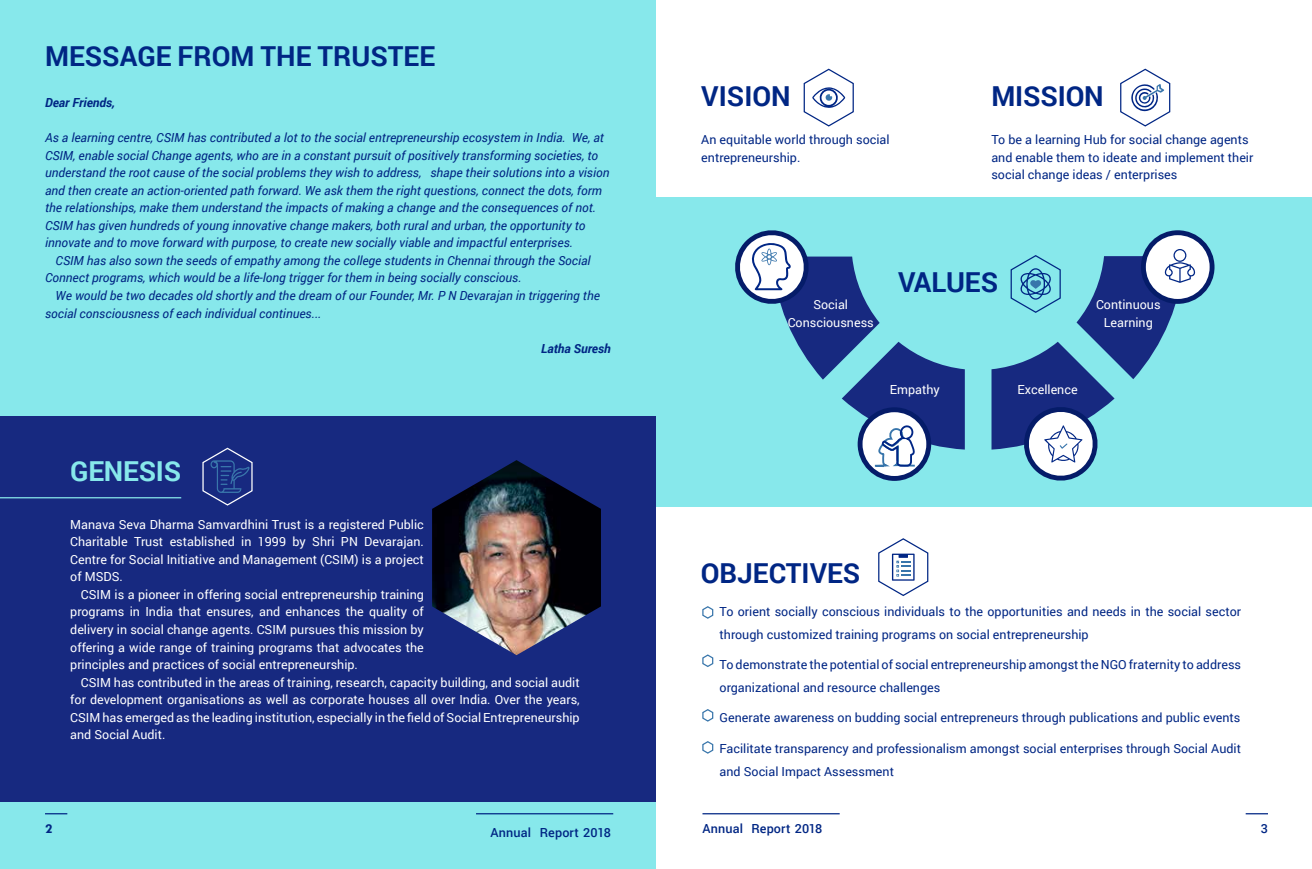
<style>
.page{position:relative;width:1312px;height:869px;background:#fff}
.page>*{position:absolute;margin:0;border:0;box-sizing:border-box;transform-origin:0 0}
.t1{font:700 27.5px "Roboto";color:#002684}
.t2{font:700 27.5px "Roboto";letter-spacing:-.01em;color:#87e8eb}
.t3{font:italic 12.5px "Roboto";color:#002684}
.t4{font:12.5px/17.5px "Roboto";color:#fff;text-align:justify}
.t5{font:12.5px/17.5px "Roboto";color:#002684}
.t6{font:500 12.5px "Roboto";letter-spacing:.01em;color:#002684}
.t7{font:italic 700 12.5px "Roboto";color:#002684}
</style>
<div class="page">
<hr style="left:1245px;top:812px;width:22px;height:2px;background:#002684">
<hr style="left:702px;top:812px;width:137px;height:2px;background:#002684">
<div style="left:634px;top:198px;width:677px;height:308px;background:#87e8eb"></div>
<div style="left:857px;top:407px;width:74px;height:73px;background:#051c69;border-radius:50%"></div>
<div style="left:862px;top:412px;width:64px;height:64px;background:#fff;border-radius:50%"></div>
<div style="left:0;top:0;width:656px;height:868px;background:#87e8eb"></div>
<hr style="left:45px;top:812px;width:22px;height:2px;background:#002684">
<hr style="left:476px;top:812px;width:137px;height:2px;background:#002684">
<svg style="left:1120px;top:68px;width:50px;height:59px"></svg>
<svg style="left:803px;top:68px;width:51px;height:59px"></svg>
<svg style="left:735px;top:230px;width:229px;height:238px"></svg>
<svg style="left:1140px;top:230px;width:74px;height:74px"></svg>
<div style="left:1145px;top:235px;width:64px;height:64px;background:#fff;border-radius:50%"></div>
<svg style="left:991px;top:249px;width:203px;height:232px"></svg>
<svg style="left:878px;top:538px;width:50px;height:58px"></svg>
<svg style="left:702px;top:606px;width:11px;height:13px"></svg>
<svg style="left:702px;top:654px;width:11px;height:13px"></svg>
<svg style="left:702px;top:709px;width:11px;height:13px"></svg>
<svg style="left:702px;top:741px;width:11px;height:13px"></svg>
<div style="left:0;top:415px;width:656px;height:386px;background:#172980"></div>
<svg style="left:202px;top:447px;width:51px;height:59px"></svg>
<hr style="left:0;top:497px;width:181px;height:1px;background:#87e8eb">
<img style="left:432px;top:460px;width:169px;height:195px">
<h1 class="t1" style="left:45px;top:36px;width:391px">MESSAGE FROM THE TRUSTEE</h1>
<p class="t7" style="left:45px;top:94px;width:72px">Dear Friends,</p>
<p class="t3" style="left:45px;top:129px;width:560px">As a learning centre, CSIM has contributed a lot to the social entrepreneurship ecosystem in India. We, at</p>
<p class="t3" style="left:45px;top:146px;width:554px">CSIM, enable social Change agents, who are in a constant pursuit of positively transforming societies, to</p>
<p class="t3" style="left:45px;top:164px;width:566px">understand the root cause of the social problems they wish to address, shape their solutions into a vision</p>
<p class="t3" style="left:45px;top:181px;width:558px">and then create an action-oriented path forward. We ask them the right questions, connect the dots, form</p>
<p class="t3" style="left:45px;top:199px;width:552px">the relationships, make them understand the impacts of making a change and the consequences of not.</p>
<p class="t3" style="left:45px;top:216px;width:542px">CSIM has given hundreds of young innovative change makers, both rural and urban, the opportunity to</p>
<p class="t3" style="left:45px;top:234px;width:529px">innovate and to move forward with purpose, to create new socially viable and impactful enterprises.</p>
<p class="t3" style="left:56px;top:251px;width:536px">CSIM has also sown the seeds of empathy among the college students in Chennai through the Social</p>
<p class="t3" style="left:45px;top:269px;width:478px">Connect programs, which would be a life-long trigger for them in being socially conscious.</p>
<p class="t3" style="left:56px;top:286px;width:545px">We would be two decades old shortly and the dream of our Founder, Mr. P N Devarajan in triggering the</p>
<p class="t3" style="left:45px;top:304px;width:278px">social consciousness of each individual continues...</p>
<p class="t7" style="left:541px;top:339px;width:71px">Latha Suresh</p>
<h1 class="t2" style="left:70px;top:451px;width:112px">GENESIS</h1>
<p class="t4" style="left:70px;top:515px;width:355px">Manava Seva Dharma Samvardhini Trust is a registered Public Charitable Trust established in 1999 by Shri PN Devarajan.<br>Centre for Social Initiative and Management (CSIM) is a project of MSDS.</p>
<p class="t4" style="left:70px;top:585px;width:355px;text-indent:11px">CSIM is a pioneer in offering social entrepreneurship training programs in India that ensures, and enhances the quality of delivery in social change agents. CSIM pursues this mission by offering a wide range of training programs that advocates the principles and practices of social entrepreneurship.</p>
<p class="t4" style="left:70px;top:672px;width:511px;text-indent:11px">CSIM has contributed in the areas of training, research, capacity building, and social audit for development organisations as well as corporate houses all over India. Over the years, CSIM has emerged as the leading institution, especially in the field of Social Entrepreneurship and Social Audit.</p>
<h1 class="t1" style="left:701px;top:76px;width:91px">VISION</h1>
<p class="t5" style="left:701px;top:130px;width:190px">An equitable world through social entrepreneurship.</p>
<h1 class="t1" style="left:991px;top:76px;width:114px">MISSION</h1>
<p class="t5" style="left:991px;top:130px;width:263px">To be a learning Hub for social change agents and enable them to ideate and implement their social change ideas / enterprises</p>
<p class="t4" style="left:787px;top:294px;width:87px;line-height:18.1px;text-align:center">Social<br>Consciousness</p>
<h1 class="t1" style="left:898px;top:262px;width:101px">VALUES</h1>
<p class="t4" style="left:1095px;top:294px;width:66px;line-height:18.1px;text-align:center">Continuous<br>Learning</p>
<p class="t4" style="left:889px;top:380px;width:51px">Empathy</p>
<p class="t4" style="left:1017px;top:380px;width:61px">Excellence</p>
<h1 class="t1" style="left:700px;top:554px;width:161px">OBJECTIVES</h1>
<p class="t5" style="left:719px;top:599px;width:523px;line-height:22.5px">To orient socially conscious individuals to the opportunities and needs in the social sector through customized training programs on social entrepreneurship</p>
<p class="t5" style="left:719px;top:652px;width:523px;line-height:22.5px">To demonstrate the potential of social entrepreneurship amongst the NGO fraternity to address organizational and resource challenges</p>
<p class="t5" style="left:719px;top:708px;width:522px">Generate awareness on budding social entrepreneurs through publications and public events</p>
<p class="t5" style="left:719px;top:736px;width:523px;line-height:22.5px">Facilitate transparency and professionalism amongst social enterprises through Social Audit and Social Impact Assessment</p>
<p class="t6" style="left:45px;top:819px;width:9px">2</p>
<p class="t6" style="left:490px;top:819px;width:122px">Annual Report 2018</p>
<p class="t6" style="left:490px;top:823px;width:122px">Annual Report 2018</p>
<p class="t6" style="left:702px;top:819px;width:121px">Annual Report 2018</p>
<p class="t6" style="left:1260px;top:819px;width:9px">3</p>
</div>
